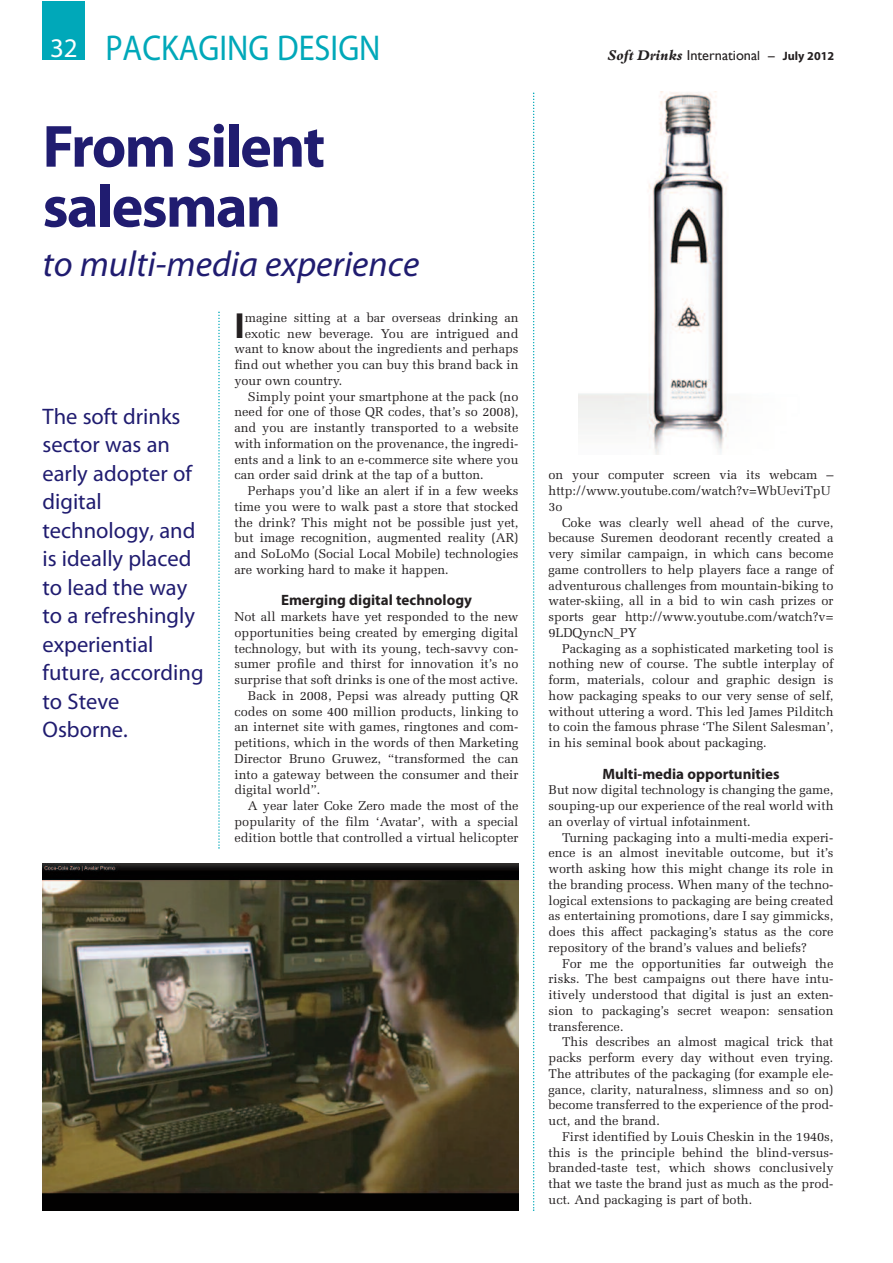
<style>
.page{position:relative;width:893px;height:1263px;background:#fff}
.page>*{position:absolute;margin:0;border:0;box-sizing:border-box;transform-origin:0 0}
.t1{font:700 60px/60px "Myriad";letter-spacing:-.03em;color:#201c70}
.t2{font:700 36.45px "Myriad Pro";color:#231f20}
.t3{font:italic 36px "Myriad Pro";color:#201c70}
.t4{font:36px "Myriad Pro";color:#00a8b9;scale:.9 1}
.t5{font:22.5px/28.5px "Myriad Pro";color:#201c70}
.t6{font:700 15px "Myriad Pro";color:#231f20}
.t7{font:14.4px "Gill Sans";color:#231f20}
.t8{font:12.75px/15.8px "Melior";color:#231f20;text-align:justify}
.s1{font-family:"Myriad";font-size:27px;color:#fff}
.s2{font-family:"Bembo";font-weight:800;font-style:italic;font-size:15.45px}
.s3{font-size:13.2px}
.s4{font-family:"Myriad Pro";font-weight:700;font-size:12.15px}
</style>
<div class="page">
<div style="left:43px;top:1px;width:42px;height:59px;background:#00a8b9"></div>
<svg style="left:533px;top:93px;width:1px;height:1118px"></svg>
<svg style="left:218px;top:312px;width:2px;height:537px"></svg>
<img style="left:578px;top:92px;width:151px;height:362px">
<img style="left:43px;top:864px;width:476px;height:346px">
<h3 class="t4" style="left:50px;top:26px;width:369px"><span class="s1">32</span> PACKAGING DESIGN</h3>
<h1 class="t1" style="left:43px;top:119px;width:284px">From silent salesman</h1>
<h3 class="t3" style="left:43px;top:242px;width:378px">to multi-media experience</h3>
<h2 class="t2" style="left:234px;top:302px;width:12px">I</h2>
<p class="t8" style="left:245px;top:309px;width:275px">magine sitting at a bar overseas drinking an</p>
<p class="t8" style="left:245px;top:325px;width:275px">exotic new beverage. You are intrigued and</p>
<p class="t8" style="left:234px;top:341px;width:286px">want to know about the ingredients and perhaps</p>
<p class="t8" style="left:234px;top:357px;width:286px">find out whether you can buy this brand back in</p>
<p class="t8" style="left:234px;top:372px;width:109px">your own country.</p>
<p class="t8" style="left:248px;top:388px;width:272px">Simply point your smartphone at the pack (no</p>
<p class="t8" style="left:234px;top:404px;width:286px">need for one of those QR codes, that’s so 2008),</p>
<p class="t8" style="left:234px;top:420px;width:286px">and you are instantly transported to a website</p>
<p class="t8" style="left:234px;top:435px;width:286px">with information on the provenance, the ingredi-</p>
<p class="t8" style="left:234px;top:451px;width:286px">ents and a link to an e-commerce site where you</p>
<p class="t8" style="left:234px;top:467px;width:251px">can order said drink at the tap of a button.</p>
<p class="t8" style="left:248px;top:483px;width:272px">Perhaps you’d like an alert if in a few weeks</p>
<p class="t8" style="left:234px;top:498px;width:286px">time you were to walk past a store that stocked</p>
<p class="t8" style="left:234px;top:514px;width:286px">the drink? This might not be possible just yet,</p>
<p class="t8" style="left:234px;top:530px;width:286px">but image recognition, augmented reality (AR)</p>
<p class="t8" style="left:234px;top:546px;width:286px">and SoLoMo (Social Local Mobile) technologies</p>
<p class="t8" style="left:234px;top:561px;width:216px">are working hard to make it happen.</p>
<p class="t6" style="left:281px;top:590px;width:192px">Emerging digital technology</p>
<p class="t8" style="left:234px;top:609px;width:286px">Not all markets have yet responded to the new</p>
<p class="t8" style="left:234px;top:624px;width:286px">opportunities being created by emerging digital</p>
<p class="t8" style="left:234px;top:640px;width:286px">technology, but with its young, tech-savvy con-</p>
<p class="t8" style="left:234px;top:656px;width:286px">sumer profile and thirst for innovation it’s no</p>
<p class="t8" style="left:234px;top:672px;width:286px">surprise that soft drinks is one of the most active.</p>
<p class="t8" style="left:248px;top:687px;width:272px">Back in 2008, Pepsi was already putting QR</p>
<p class="t8" style="left:234px;top:703px;width:286px">codes on some 400 million products, linking to</p>
<p class="t8" style="left:234px;top:719px;width:286px">an internet site with games, ringtones and com-</p>
<p class="t8" style="left:234px;top:735px;width:286px">petitions, which in the words of then Marketing</p>
<p class="t8" style="left:234px;top:750px;width:286px">Director Bruno Gruwez, “transformed the can</p>
<p class="t8" style="left:234px;top:766px;width:286px">into a gateway between the consumer and their</p>
<p class="t8" style="left:234px;top:782px;width:87px">digital world”.</p>
<p class="t8" style="left:248px;top:798px;width:272px">A year later Coke Zero made the most of the</p>
<p class="t8" style="left:234px;top:813px;width:286px">popularity of the film ‘Avatar’, with a special</p>
<p class="t8" style="left:234px;top:829px;width:286px">edition bottle that controlled a virtual helicopter</p>
<h3 class="t5" style="left:43px;top:402px;width:163px">The soft drinks sector was an early adopter of digital technology, and is ideally placed to lead the way to a refreshingly experiential future, according to Steve<br>Osborne.</h3>
<p class="t7" style="left:607px;top:47px;width:229px"><span class="s2">Soft Drinks</span> Internationa<span class="s3">l –</span> <span class="s4">July 2012</span></p>
<p class="t8" style="left:549px;top:467px;width:286px;text-align:left">on your computer screen via its webcam – http://www.youtube.com/watch?v=WbUeviTpU<br>3o</p>
<p class="t8" style="left:549px;top:514px;width:286px;text-indent:14px">Coke was clearly well ahead of the curve, because Suremen deodorant recently created a very similar campaign, in which cans become game controllers to help players face a range of adventurous challenges from mountain-biking to water-skiing, all in a bid to win cash prizes or sports gear http://www.youtube.com/watch?v= 9LDQyncN_PY</p>
<p class="t8" style="left:549px;top:640px;width:286px;text-indent:14px">Packaging as a sophisticated marketing tool is nothing new of course. The subtle interplay of form, materials, colour and graphic design is how packaging speaks to our very sense of self, without uttering a word. This led James Pilditch to coin the famous phrase ‘The Silent Salesman’, in his seminal book about packaging.</p>
<p class="t6" style="left:602px;top:764px;width:179px">Multi-media opportunities</p>
<p class="t8" style="left:549px;top:782px;width:286px">But now digital technology is changing the game, souping-up our experience of the real world with an overlay of virtual infotainment.</p>
<p class="t8" style="left:549px;top:829px;width:286px;text-indent:14px">Turning packaging into a multi-media experi&shy;ence is an almost inevitable outcome, but it’s worth asking how this might change its role in the branding process. When many of the techno&shy;logical extensions to packaging are being created as entertaining promotions, dare I say gimmicks, does this affect packaging’s status as the core repository of the brand’s values and beliefs?</p>
<p class="t8" style="left:549px;top:955px;width:286px;text-indent:14px">For me the opportunities far outweigh the risks. The best campaigns out there have intu&shy;itively understood that digital is just an exten&shy;sion to packaging’s secret weapon: sensation transference.</p>
<p class="t8" style="left:549px;top:1034px;width:286px;text-indent:14px">This describes an almost magical trick that packs perform every day without even trying.<br>The attributes of the packaging (for example ele&shy;gance, clarity, naturalness, slimness and so on) become transferred to the experience of the prod&shy;uct, and the brand.</p>
<p class="t8" style="left:549px;top:1128px;width:286px;text-indent:14px">First identified by Louis Cheskin in the 1940s, this is the principle behind the blind-versus&shy;branded-taste test, which shows conclusively that we taste the brand just as much as the prod&shy;uct. And packaging is part of both.</p>
</div>
